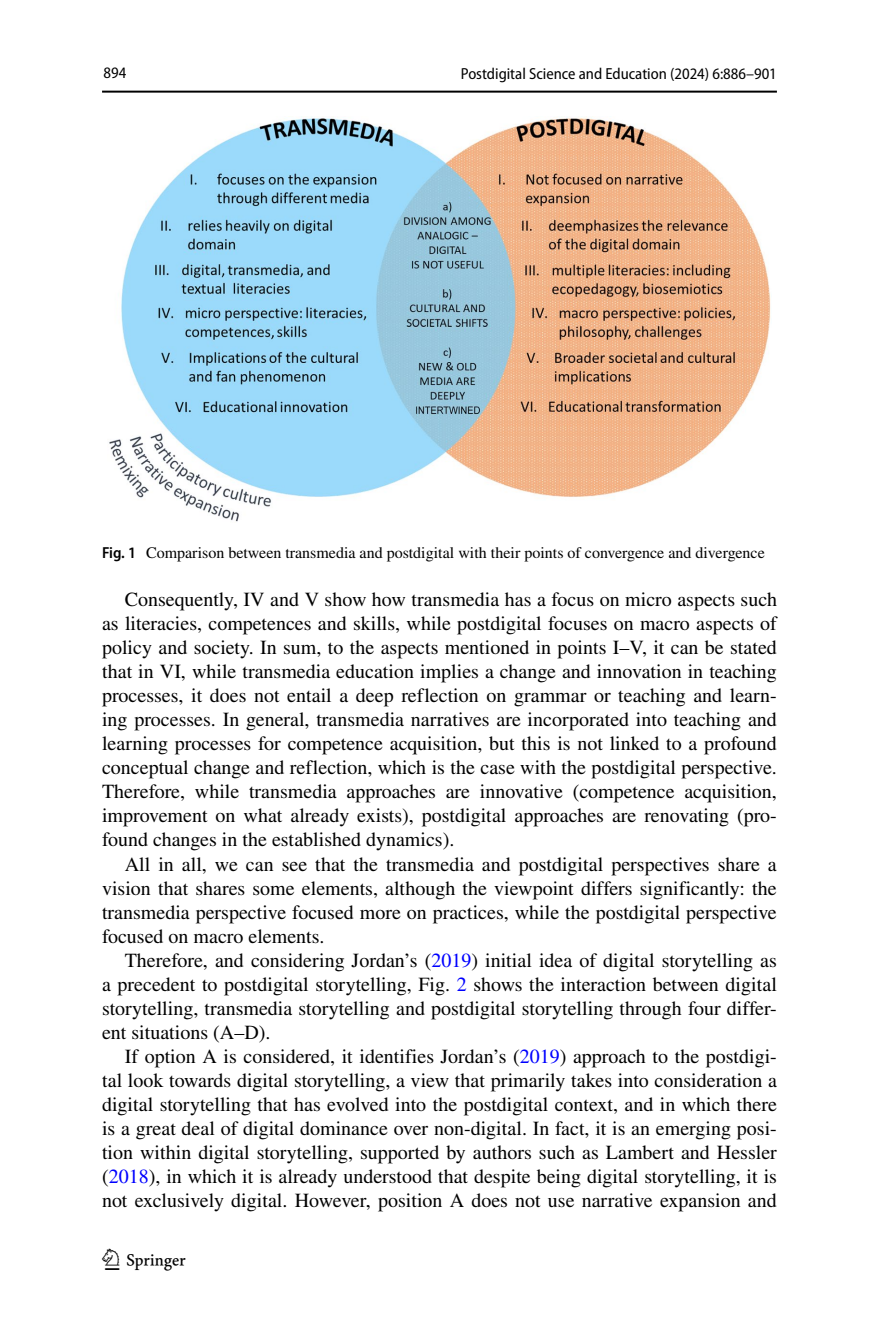
<style>
.page{position:relative;width:879px;height:1333px;background:#fff}
.page>*{position:absolute;margin:0;border:0;box-sizing:border-box;transform-origin:0 0}
.t1{font:30px "Springnew Regular 3";color:#000}
.t2{font:20px/24px "STIX";color:#000;text-align:justify}
.t3{font:16px "STIX";color:#000}
.t4{font:semi-condensed 16px "Myriad Pro";color:#000}
.s1{font-family:"Myriad Pro";font-weight:600;font-stretch:semi-condensed}
.s2{color:#00f}
</style>
<div class="page">
<hr style="left:102px;top:91px;width:675px;height:2px;background:#000">
<img style="left:109px;top:116px;width:662px;height:406px">
<p class="t4" style="left:103px;top:64px;width:24px">894</p>
<p class="t4" style="left:461px;top:65px;width:317px">Postdigital Science and Education (2024) 6:886–901</p>
<p class="t3" style="left:102px;top:541px;width:664px"><span class="s1">Fig. 1</span> Comparison between transmedia and postdigital with their points of convergence and divergence</p>
<p class="t2" style="left:102px;top:589px;width:676px;text-indent:23px">Consequently, IV and V show how transmedia has a focus on micro aspects such as literacies, competences and skills, while postdigital focuses on macro aspects of policy and society. In sum, to the aspects mentioned in points I–V, it can be stated that in VI, while transmedia education implies a change and innovation in teaching processes, it does not entail a deep reflection on grammar or teaching and learn&shy;ing processes. In general, transmedia narratives are incorporated into teaching and learning processes for competence acquisition, but this is not linked to a profound conceptual change and reflection, which is the case with the postdigital perspective.<br>Therefore, while transmedia approaches are innovative (competence acquisition, improvement on what already exists), postdigital approaches are renovating (pro&shy;found changes in the established dynamics).</p>
<p class="t2" style="left:102px;top:853px;width:676px;text-indent:23px">All in all, we can see that the transmedia and postdigital perspectives share a vision that shares some elements, although the viewpoint differs significantly: the transmedia perspective focused more on practices, while the postdigital perspective focused on macro elements.</p>
<p class="t2" style="left:102px;top:949px;width:676px;text-indent:23px">Therefore, and considering Jordan’s (<span class="s2">2019</span>) initial idea of digital storytelling as a precedent to postdigital storytelling, Fig. <span class="s2">2</span> shows the interaction between digital storytelling, transmedia storytelling and postdigital storytelling through four differ&shy;ent situations (A–D).</p>
<p class="t2" style="left:102px;top:1045px;width:676px;text-indent:23px">If option A is considered, it identifies Jordan’s (<span class="s2">2019</span>) approach to the postdigi&shy;tal look towards digital storytelling, a view that primarily takes into consideration a digital storytelling that has evolved into the postdigital context, and in which there is a great deal of digital dominance over non-digital. In fact, it is an emerging posi&shy;tion within digital storytelling, supported by authors such as Lambert and Hessler (<span class="s2">2018</span>), in which it is already understood that despite being digital storytelling, it is not exclusively digital. However, position A does not use narrative expansion and</p>
<h1 class="t1" style="left:105px;top:1248px;width:83px">1 3</h1>
</div>
